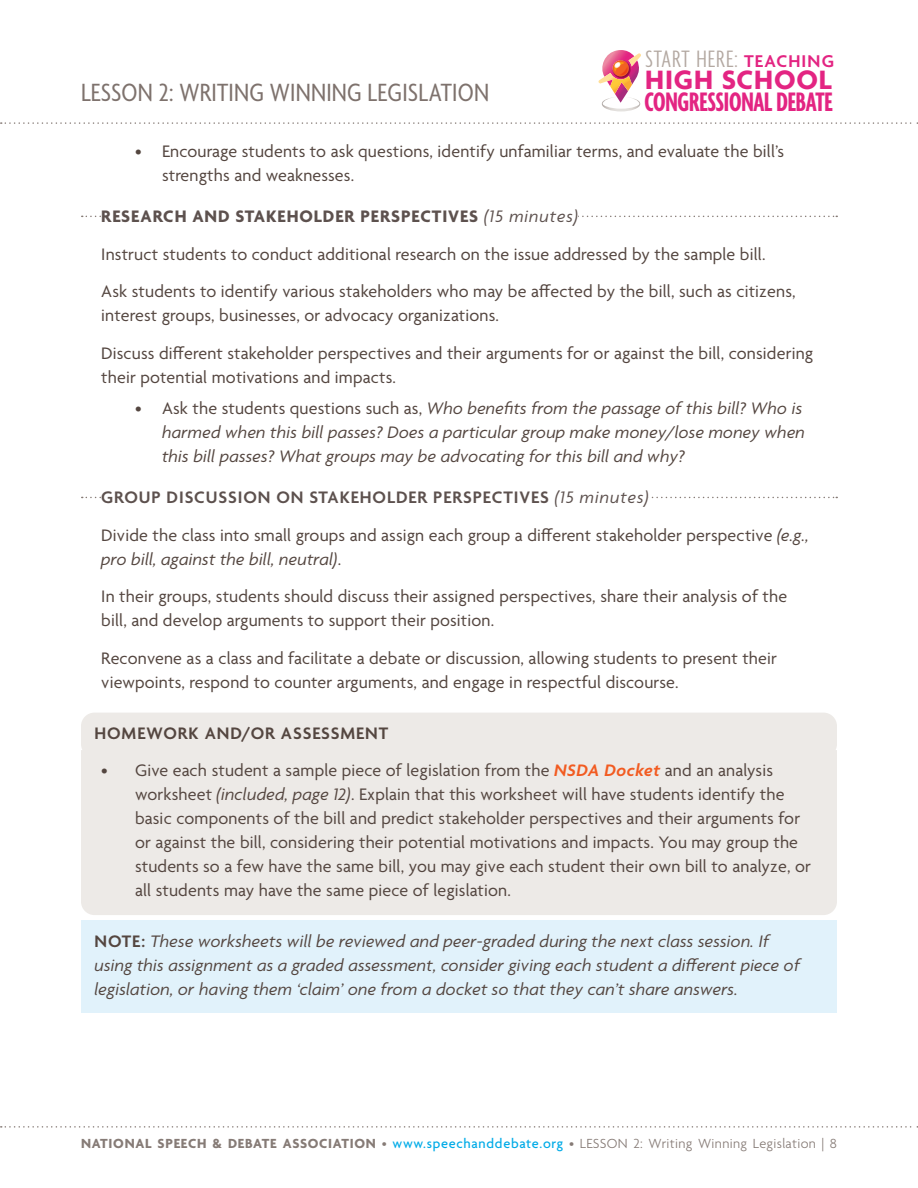
<style>
.page{position:relative;width:918px;height:1188px;background:#fff}
.page>*{position:absolute;margin:0;border:0;box-sizing:border-box;transform-origin:0 0}
.t1{font:700 extra-condensed 28.95px "Agenda";letter-spacing:-.01em;color:#e32482;scale:.96 1}
.t2{font:700 28.8px "Agenda";letter-spacing:.03em;color:#e32482}
.t3{font:condensed 27px "Agenda";letter-spacing:.01em;color:#7e726d}
.t4{font:300 extra-condensed 25.65px "Agenda";letter-spacing:.035em;color:#b3a8a1;scale:1.07 1}
.LessonDays_RegularText{font:18px/24px "Agenda";letter-spacing:.01em;color:#544640}
.TeacherNote{font:italic 18px/24px "Agenda";letter-spacing:.01em;color:#544640}
.LessonDays_SubHeader{font:600 18px "Agenda";letter-spacing:.05em;color:#5d514e}
.LessonDays_SubHeader-2{font:700 18px "Agenda";letter-spacing:.05em;color:#5d514e}
.HomeworkNote{font:600 18px "Agenda";letter-spacing:.05em;color:#544640}
.t5{font:300 14.25px "Agenda";letter-spacing:.025em;color:#867b76}
.s1{font-weight:600;font-stretch:normal;font-size:18.45px;color:#e32482}
.s2{font-weight:400;font-style:italic}
.s3{font-style:normal}
.s4{font-style:italic}
.s5{font-weight:600;font-style:italic;color:#f25b21}
.s6{font-weight:600;font-style:normal}
.s7{font-weight:700}
.s8{font-weight:500;color:#00abe7}
</style>
<div class="page">
<svg style="left:598px;top:50px;width:43px;height:62px"></svg>
<svg style="left:1px;top:1126px;width:917px;height:2px"></svg>
<svg style="left:1px;top:122px;width:917px;height:2px"></svg>
<svg style="left:82px;top:216px;width:755px;height:1px"></svg>
<div style="left:101px;top:210px;width:477px;height:15px;background:#fff"></div>
<svg style="left:82px;top:497px;width:755px;height:1px"></svg>
<div style="left:101px;top:491px;width:548px;height:15px;background:#fff"></div>
<div style="left:81px;top:713px;width:756px;height:45px;background:#edeae7;border-radius:14px"></div>
<div style="left:81px;top:750px;width:756px;height:165px;background:#edeae7"></div>
<div style="left:81px;top:920px;width:756px;height:93px;background:#e1f2fb"></div>
<h3 class="t3" style="left:81px;top:78px;width:221px">LESSON 2: WRITING WINNIN</h3>
<h3 class="t3" style="left:347px;top:78px;width:118px">G LEGISLATION</h3>
<h3 class="t4" style="left:645px;top:45px;width:178px">START HERE: <span class="s1">TEACHING</span></h3>
<h2 class="t2" style="left:645px;top:64px;width:188px">HIGH SCHOOL</h2>
<h1 class="t1" style="left:644px;top:86px;width:198px">CONGRESSIONAL DEBATE</h1>
<p class="LessonDays_RegularText" style="left:162px;top:140px;width:624px;text-indent:-27px">• Encourage students to ask questions, identify unfamiliar terms, and evaluate the bill’s strengths and weaknesses.</p>
<p class="LessonDays_SubHeader-2" style="left:101px;top:207px;width:478px">RESEARCH AND STAKEHOLDER PERSPECTIVES <span class="s2">(15 minutes)</span></p>
<p class="LessonDays_RegularText" style="left:101px;top:243px;width:666px">Instruct students to conduct additional research on the issue addressed by the sample bill.</p>
<p class="LessonDays_RegularText" style="left:101px;top:281px;width:696px">Ask students to identify various stakeholders who may be affected by the bill, such as citizens, interest groups, businesses, or advocacy organizations.</p>
<p class="LessonDays_RegularText" style="left:101px;top:342px;width:713px">Discuss different stakeholder perspectives and their arguments for or against the bill, considering their potential motivations and impacts.</p>
<p class="TeacherNote" style="left:162px;top:396px;width:645px;text-indent:-27px"><span class="s3">• Ask the students questions such as,</span> Who benefits from the passage of this bill? Who is harmed when this bill passes? Does a particular group make money/lose money when this bill passes? What groups may be advocating for this bill and why?</p>
<p class="LessonDays_SubHeader" style="left:101px;top:488px;width:549px">GROUP DISCUSSION ON STAKEHOLDER PERSPECTIVES <span class="s2">(15 minutes)</span></p>
<p class="LessonDays_RegularText" style="left:101px;top:524px;width:709px">Divide the class into small groups and assign each group a different stakeholder perspective <span class="s4">(e.g., pro bill, against the bill, neutral)</span>.</p>
<p class="LessonDays_RegularText" style="left:101px;top:586px;width:688px">In their groups, students should discuss their assigned perspectives, share their analysis of the bill, and develop arguments to support their position.</p>
<p class="LessonDays_RegularText" style="left:101px;top:647px;width:677px">Reconvene as a class and facilitate a debate or discussion, allowing students to present their viewpoints, respond to counter arguments, and engage in respectful discourse.</p>
<p class="HomeworkNote" style="left:94px;top:724px;width:295px">HOMEWORK AND/OR ASSESSMENT</p>
<p class="LessonDays_RegularText" style="left:135px;top:760px;width:677px;text-indent:-34px">• Give each student a sample piece of legislation from the <span class="s5">NSDA Docket</span> and an analysis worksheet <span class="s4">(included, page 12)</span>. Explain that this worksheet will have students identify the basic components of the bill and predict stakeholder perspectives and their arguments for or against the bill, considering their potential motivations and impacts. You may group the students so a few have the same bill, you may give each student their own bill to analyze, or all students may have the same piece of legislation.</p>
<p class="TeacherNote" style="left:94px;top:930px;width:707px"><span class="s6">NOTE:</span> These worksheets will be reviewed and peer-graded during the next class session. If using this assignment as a graded assessment, consider giving each student a different piece of legislation, or having them ‘claim’ one from a docket so that they can’t share answers.</p>
<p class="t5" style="left:81px;top:1136px;width:758px"><span class="s7">NATIONAL SPEECH &amp; DEBATE ASSOCIATION</span> • <span class="s8">www.speechanddebate.org</span> • LESSON 2: Writing Winning Legislation | 8</p>
</div>
